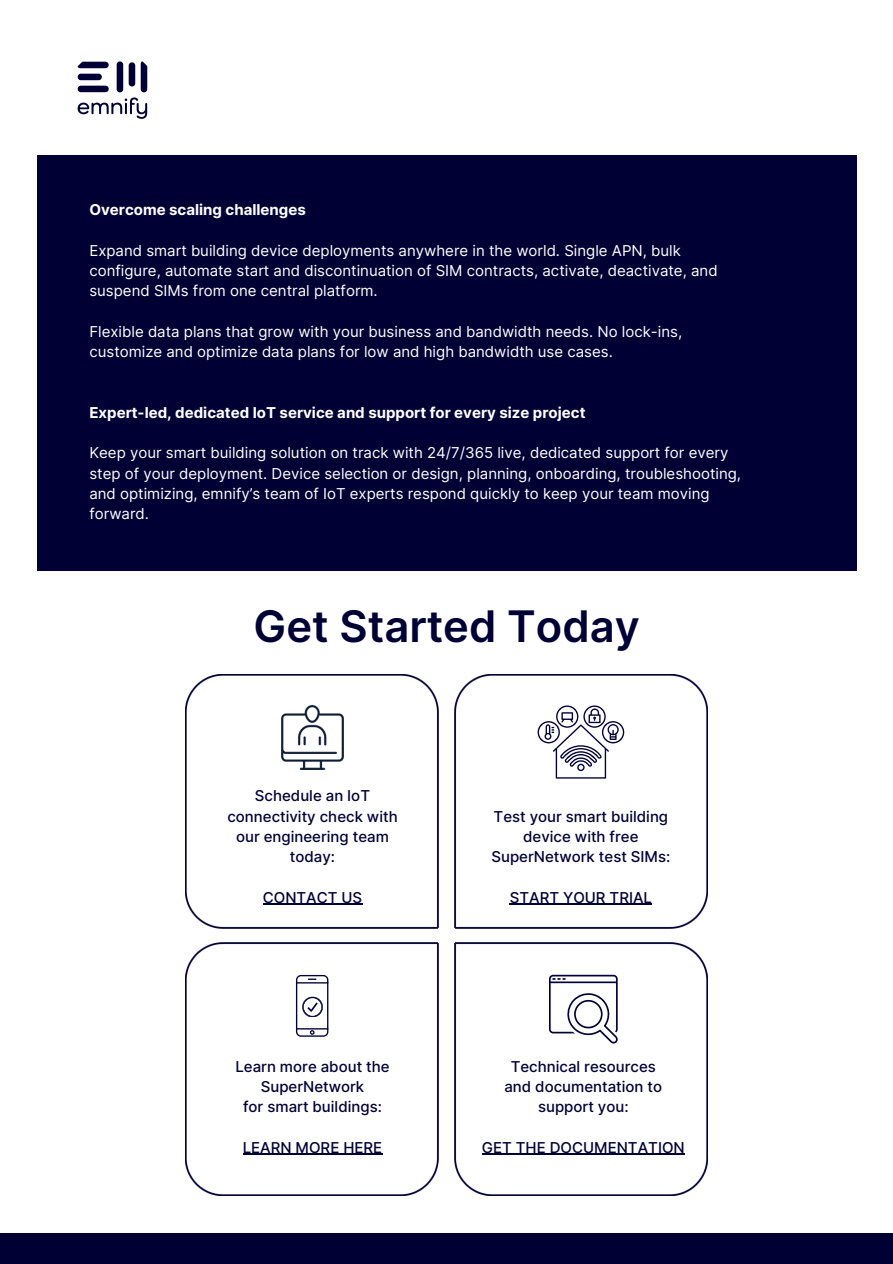
<style>
.page{position:relative;width:893px;height:1264px;background:#fff}
.page>*{position:absolute;margin:0;border:0;box-sizing:border-box;transform-origin:0 0}
.t1{font:600 43.5px "Inter";color:#000035}
.t2{font:15px "Inter";color:#fff}
.t3{font:500 15px/20.2px "Inter";color:#000035;text-align:center}
.t4{font:700 15px "Inter";color:#fff}
</style>
<div class="page">
<div style="left:0;top:1233px;width:892px;height:30px;background:#000035"></div>
<div style="left:37px;top:155px;width:819px;height:415px;background:#000035"></div>
<img style="left:186px;top:942px;width:253px;height:253px">
<img style="left:186px;top:675px;width:253px;height:253px">
<img style="left:454px;top:942px;width:253px;height:253px">
<img style="left:454px;top:675px;width:253px;height:253px">
<svg style="left:77px;top:61px;width:70px;height:58px"></svg>
<img style="left:281px;top:705px;width:62px;height:64px">
<svg style="left:537px;top:705px;width:87px;height:73px"></svg>
<svg style="left:549px;top:974px;width:68px;height:69px"></svg>
<svg style="left:296px;top:974px;width:32px;height:62px"></svg>
<hr style="left:263px;top:903px;width:99px;height:1px;background:#000035">
<hr style="left:509px;top:903px;width:143px;height:1px;background:#000035">
<hr style="left:243px;top:1153px;width:139px;height:1px;background:#000035">
<hr style="left:482px;top:1153px;width:202px;height:1px;background:#000035">
<p class="t4" style="left:89px;top:201px;width:218px">Overcome scaling challenges</p>
<p class="t2" style="left:89px;top:241px;width:593px">Expand smart building device deployments anywhere in the world. Single APN, bulk</p>
<h1 class="t2" style="left:89px;top:261px;width:629px">configure, automate start and discontinuation of SIM contracts, activate, deactivate, and</h1>
<p class="t2" style="left:89px;top:282px;width:290px">suspend SIMs from one central platform.</p>
<p class="t2" style="left:89px;top:322px;width:594px">Flexible data plans that grow with your business and bandwidth needs. No lock-ins,</p>
<h3 class="t2" style="left:89px;top:342px;width:525px">customize and optimize data plans for low and high bandwidth use cases.</h3>
<h2 class="t4" style="left:89px;top:403px;width:497px">Expert-led, dedicated IoT service and support for every size project</h2>
<p class="t2" style="left:89px;top:444px;width:640px">Keep your smart building solution on track with 24/7/365 live, dedicated support for every</p>
<p class="t2" style="left:89px;top:464px;width:653px">step of your deployment. Device selection or design, planning, onboarding, troubleshooting,</p>
<p class="t2" style="left:89px;top:484px;width:621px">and optimizing, emnify’s team of IoT experts respond quickly to keep your team moving</p>
<h3 class="t2" style="left:89px;top:504px;width:61px">forward.</h3>
<p class="t1" style="left:254px;top:600px;width:387px">Get Started Today</p>
<p class="t3" style="left:227px;top:785px;width:172px">Schedule an IoT connectivity check with our engineering team today:</p>
<p class="t3" style="left:263px;top:887px;width:101px">CONTACT US</p>
<h2 class="t3" style="left:235px;top:1055px;width:156px">Learn more about the<br>SuperNetwork<br>for smart buildings:</h2>
<p class="t3" style="left:243px;top:1136px;width:141px">LEARN MORE HERE</p>
<h3 class="t3" style="left:491px;top:806px;width:180px">Test your smart building device with free<br>SuperNetwork test SIMs:</h3>
<p class="t3" style="left:509px;top:887px;width:144px">START YOUR TRIAL</p>
<p class="t3" style="left:504px;top:1055px;width:159px">Technical resources and documentation to support you:</p>
<h3 class="t3" style="left:482px;top:1136px;width:204px">GET THE DOCUMENTATION</h3>
</div>
